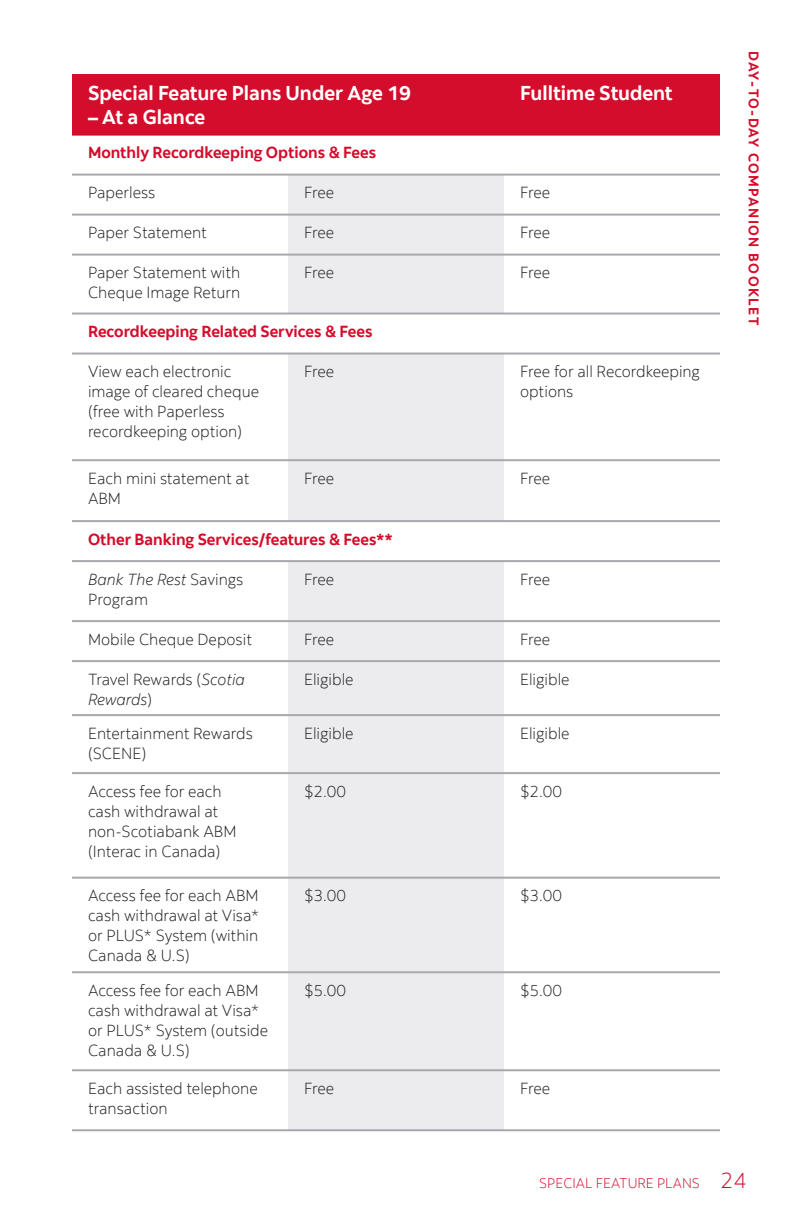
<style>
.page{position:relative;width:792px;height:1224px;background:#fff}
.page>*{position:absolute;margin:0;border:0;box-sizing:border-box;transform-origin:0 0}
.t1{font:300 22px "Scotia";color:#d30d2b}
.t2{font:700 20px "Scotia";color:#fff}
.t3{font:300 16px/20px "Scotia";color:#231f20}
.t4{font:700 16px "Scotia";color:#d30d2b}
.t5{font:700 14px "Scotia";letter-spacing:.1em;color:#d30d2b}
.t6{font:300 14px "Scotia";color:#d30d2b}
.s1{font-style:italic}
</style>
<div class="page">
<div style="left:72px;top:74px;width:648px;height:62px;background:#d30d2b"></div>
<svg style="left:288px;top:176px;width:216px;height:953px;background:#ededef"></svg>
<svg style="left:504px;top:213px;width:216px;height:859px"></svg>
<hr style="left:72px;top:174px;width:216px;height:2px;background:#a8a9ad">
<hr style="left:288px;top:174px;width:216px;height:2px;background:#a8a9ad">
<hr style="left:504px;top:174px;width:216px;height:2px;background:#a8a9ad">
<hr style="left:72px;top:214px;width:216px;height:2px;background:#a8a9ad">
<hr style="left:288px;top:214px;width:216px;height:2px;background:#a8a9ad">
<hr style="left:504px;top:214px;width:216px;height:2px;background:#a8a9ad">
<hr style="left:72px;top:254px;width:216px;height:2px;background:#a8a9ad">
<hr style="left:288px;top:254px;width:216px;height:2px;background:#a8a9ad">
<hr style="left:504px;top:254px;width:216px;height:2px;background:#a8a9ad">
<hr style="left:72px;top:313px;width:216px;height:2px;background:#a8a9ad">
<hr style="left:288px;top:313px;width:216px;height:2px;background:#a8a9ad">
<hr style="left:504px;top:313px;width:216px;height:2px;background:#a8a9ad">
<hr style="left:72px;top:353px;width:216px;height:2px;background:#a8a9ad">
<hr style="left:288px;top:353px;width:216px;height:2px;background:#a8a9ad">
<hr style="left:504px;top:353px;width:216px;height:2px;background:#a8a9ad">
<hr style="left:72px;top:459px;width:216px;height:2px;background:#a8a9ad">
<hr style="left:288px;top:459px;width:216px;height:2px;background:#a8a9ad">
<hr style="left:504px;top:459px;width:216px;height:2px;background:#a8a9ad">
<hr style="left:72px;top:520px;width:216px;height:2px;background:#a8a9ad">
<hr style="left:288px;top:520px;width:216px;height:2px;background:#a8a9ad">
<hr style="left:504px;top:520px;width:216px;height:2px;background:#a8a9ad">
<hr style="left:72px;top:560px;width:216px;height:2px;background:#a8a9ad">
<hr style="left:288px;top:560px;width:216px;height:2px;background:#a8a9ad">
<hr style="left:504px;top:560px;width:216px;height:2px;background:#a8a9ad">
<hr style="left:72px;top:620px;width:216px;height:2px;background:#a8a9ad">
<hr style="left:288px;top:620px;width:216px;height:2px;background:#a8a9ad">
<hr style="left:504px;top:620px;width:216px;height:2px;background:#a8a9ad">
<hr style="left:72px;top:660px;width:216px;height:2px;background:#a8a9ad">
<hr style="left:288px;top:660px;width:216px;height:2px;background:#a8a9ad">
<hr style="left:504px;top:660px;width:216px;height:2px;background:#a8a9ad">
<hr style="left:72px;top:714px;width:216px;height:2px;background:#a8a9ad">
<hr style="left:288px;top:714px;width:216px;height:2px;background:#a8a9ad">
<hr style="left:504px;top:714px;width:216px;height:2px;background:#a8a9ad">
<hr style="left:72px;top:772px;width:216px;height:2px;background:#a8a9ad">
<hr style="left:288px;top:772px;width:216px;height:2px;background:#a8a9ad">
<hr style="left:504px;top:772px;width:216px;height:2px;background:#a8a9ad">
<hr style="left:72px;top:877px;width:216px;height:2px;background:#a8a9ad">
<hr style="left:288px;top:877px;width:216px;height:2px;background:#a8a9ad">
<hr style="left:504px;top:877px;width:216px;height:2px;background:#a8a9ad">
<hr style="left:72px;top:971px;width:216px;height:2px;background:#a8a9ad">
<hr style="left:288px;top:971px;width:216px;height:2px;background:#a8a9ad">
<hr style="left:504px;top:971px;width:216px;height:2px;background:#a8a9ad">
<hr style="left:72px;top:1069px;width:216px;height:2px;background:#a8a9ad">
<hr style="left:288px;top:1069px;width:216px;height:2px;background:#a8a9ad">
<hr style="left:504px;top:1069px;width:216px;height:2px;background:#a8a9ad">
<hr style="left:72px;top:1129px;width:216px;height:2px;background:#a8a9ad">
<hr style="left:288px;top:1129px;width:216px;height:2px;background:#a8a9ad">
<hr style="left:504px;top:1129px;width:216px;height:2px;background:#a8a9ad">
<p class="t2" style="left:88px;top:81px;width:325px">Special Feature Plans Under Age 19</p>
<p class="t2" style="left:88px;top:105px;width:119px">– At a Glance</p>
<p class="t2" style="left:520px;top:81px;width:154px">Fulltime Student</p>
<p class="t4" style="left:88px;top:143px;width:290px">Monthly Recordkeeping Options &amp; Fees</p>
<p class="t3" style="left:88px;top:183px;width:69px">Paperless</p>
<p class="t3" style="left:304px;top:183px;width:32px">Free</p>
<p class="t3" style="left:520px;top:183px;width:32px">Free</p>
<p class="t3" style="left:88px;top:223px;width:120px">Paper Statement</p>
<p class="t3" style="left:304px;top:223px;width:32px">Free</p>
<p class="t3" style="left:520px;top:223px;width:32px">Free</p>
<p class="t3" style="left:88px;top:263px;width:154px">Paper Statement with<br>Cheque Image Return</p>
<p class="t3" style="left:304px;top:263px;width:32px">Free</p>
<p class="t3" style="left:520px;top:263px;width:32px">Free</p>
<p class="t4" style="left:88px;top:322px;width:286px">Recordkeeping Related Services &amp; Fees</p>
<p class="t3" style="left:88px;top:362px;width:173px">View each electronic image of cleared cheque (free with Paperless recordkeeping option)</p>
<p class="t3" style="left:304px;top:362px;width:32px">Free</p>
<p class="t3" style="left:520px;top:362px;width:182px">Free for all Recordkeeping options</p>
<p class="t3" style="left:88px;top:469px;width:163px">Each mini statement at<br>ABM</p>
<p class="t3" style="left:304px;top:469px;width:32px">Free</p>
<p class="t3" style="left:520px;top:469px;width:32px">Free</p>
<p class="t4" style="left:88px;top:530px;width:306px">Other Banking Services/features &amp; Fees**</p>
<p class="t3" style="left:88px;top:570px;width:157px"><span class="s1">Bank The Rest</span> Savings<br>Program</p>
<p class="t3" style="left:304px;top:570px;width:32px">Free</p>
<p class="t3" style="left:520px;top:570px;width:32px">Free</p>
<p class="t3" style="left:88px;top:630px;width:166px">Mobile Cheque Deposit</p>
<p class="t3" style="left:304px;top:630px;width:32px">Free</p>
<p class="t3" style="left:520px;top:630px;width:32px">Free</p>
<p class="t3" style="left:88px;top:670px;width:158px">Travel Rewards (<span class="s1">Scotia<br>Rewards</span>)</p>
<p class="t3" style="left:304px;top:670px;width:51px">Eligible</p>
<p class="t3" style="left:520px;top:670px;width:51px">Eligible</p>
<p class="t3" style="left:88px;top:724px;width:166px">Entertainment Rewards (SCENE)</p>
<p class="t3" style="left:304px;top:724px;width:51px">Eligible</p>
<p class="t3" style="left:520px;top:724px;width:51px">Eligible</p>
<p class="t3" style="left:88px;top:782px;width:150px">Access fee for each cash withdrawal at non-Scotiabank ABM (Interac in Canada)</p>
<p class="t3" style="left:304px;top:782px;width:44px">$2.00</p>
<p class="t3" style="left:520px;top:782px;width:44px">$2.00</p>
<p class="t3" style="left:88px;top:886px;width:173px;text-align:justify">Access fee for each ABM cash withdrawal at Visa* or PLUS* System (within Canada &amp; U.S)</p>
<p class="t3" style="left:304px;top:886px;width:44px">$3.00</p>
<p class="t3" style="left:520px;top:886px;width:44px">$3.00</p>
<p class="t3" style="left:88px;top:981px;width:182px">Access fee for each ABM cash withdrawal at Visa* or PLUS* System (outside<br>Canada &amp; U.S)</p>
<p class="t3" style="left:304px;top:981px;width:44px">$5.00</p>
<p class="t3" style="left:520px;top:981px;width:44px">$5.00</p>
<p class="t3" style="left:88px;top:1079px;width:171px">Each assisted telephone transaction</p>
<p class="t3" style="left:304px;top:1079px;width:32px">Free</p>
<p class="t3" style="left:520px;top:1079px;width:32px">Free</p>
<p class="t5" style="left:762px;top:51px;width:275px;rotate:90deg">DAY-TO-DAY COMPANION BOOKLET</p>
<p class="t6" style="left:539px;top:1175px;width:162px">SPECIAL FEATURE PLANS</p>
<h1 class="t1" style="left:720px;top:1168px;width:28px">24</h1>
</div>
